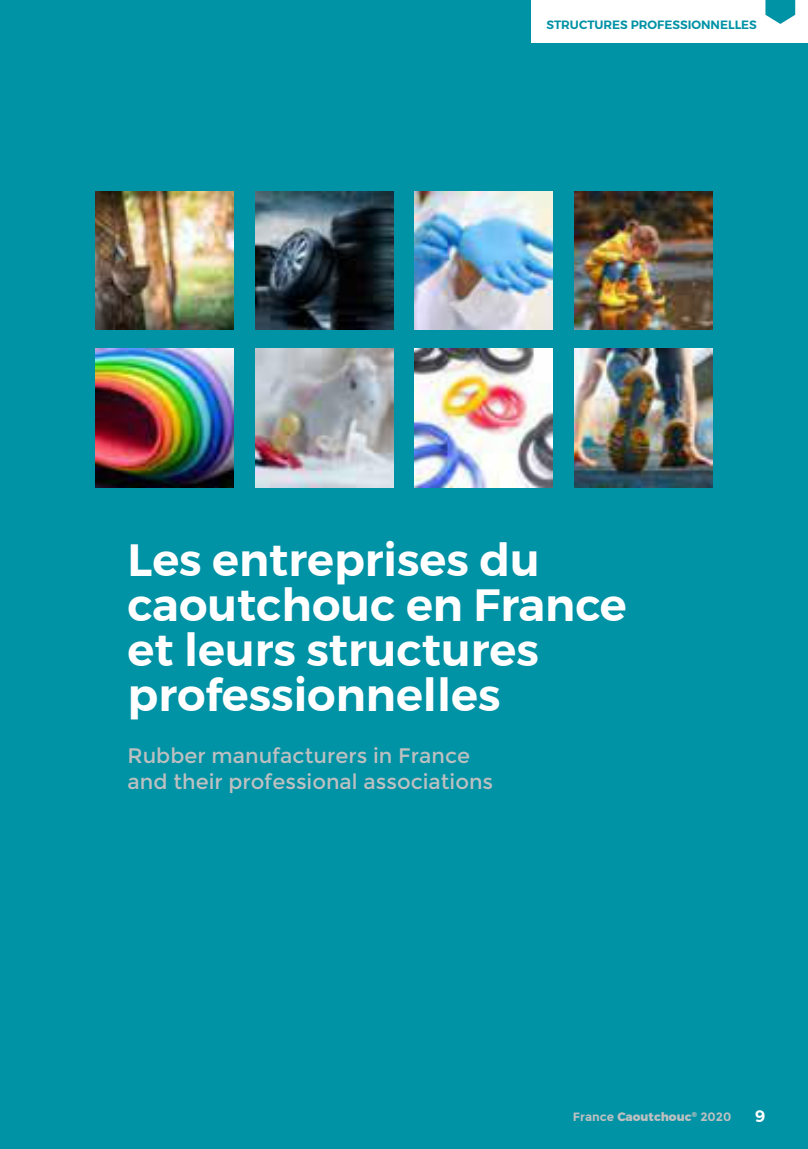
<style>
.page{position:relative;width:808px;height:1149px;background:#fff}
.page>*{position:absolute;margin:0;border:0;box-sizing:border-box;transform-origin:0 0}
.t1{font:600 45px/45px "Montserrat";color:#fff}
.t2{font:21px/25.5px "Montserrat";color:#bdc0c1}
.t3{font:600 16.5px "Montserrat";color:#fff}
.t4{font:600 12px "Montserrat";color:#0092a5}
.t5{font:700 12px "Montserrat";color:#bdc0c1}
.s1{font-weight:800}
</style>
<div class="page">
<div style="left:0;top:0;width:808px;height:1148px;background:#0092a5"></div>
<div style="left:531px;top:0;width:277px;height:43px;background:#fff"></div>
<svg style="left:765px;top:0;width:30px;height:24px"></svg>
<img style="left:96px;top:191px;width:138px;height:139px">
<img style="left:96px;top:349px;width:138px;height:138px">
<img style="left:255px;top:191px;width:138px;height:139px">
<img style="left:255px;top:349px;width:138px;height:138px">
<img style="left:415px;top:191px;width:138px;height:139px">
<img style="left:415px;top:349px;width:138px;height:138px">
<img style="left:574px;top:191px;width:138px;height:139px">
<img style="left:574px;top:349px;width:138px;height:138px">
<p class="t4" style="left:546px;top:18px;width:212px">STRUCTURES PROFESSIONNELLES</p>
<p class="t1" style="left:128px;top:537px;width:501px">Les entreprises du caoutchouc en France et leurs structures professionnelles</p>
<p class="t2" style="left:128px;top:743px;width:367px">Rubber manufacturers in France and their professional associations</p>
<p class="t5" style="left:573px;top:1110px;width:160px">France <span class="s1">Caoutchouc</span><sup>®</sup> 2020</p>
<p class="t3" style="left:755px;top:1106px;width:12px">9</p>
</div>
